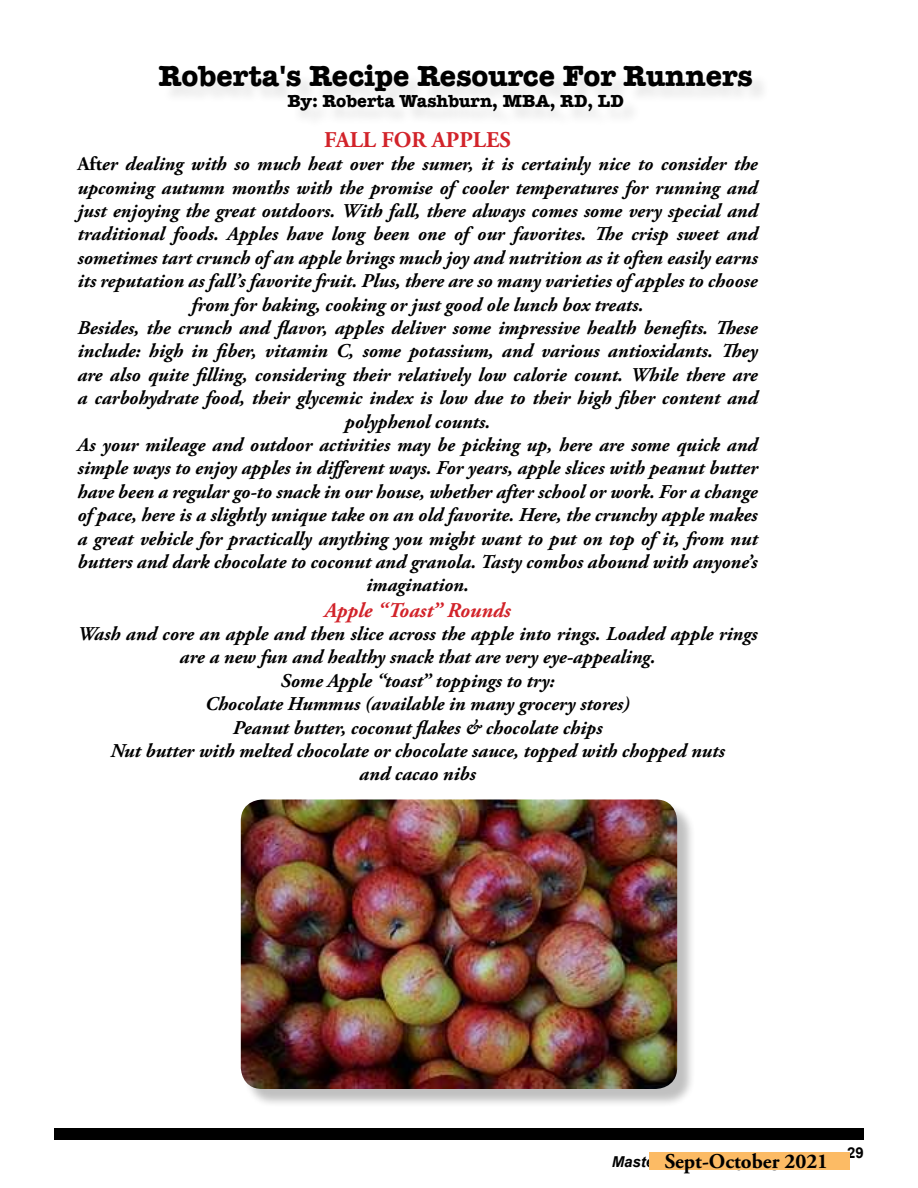
<style>
.page{position:relative;width:918px;height:1188px;background:#fff}
.page>*{position:absolute;margin:0;border:0;box-sizing:border-box;transform-origin:0 0}
.t1{font:700 30px "American Typewriter";color:#000}
.t2{font:700 22.5px "Adobe Garamond Pro";color:#d2232a}
.t3{font:italic 700 21px "Adobe Garamond Pro";color:#d2232a}
.t4{font:700 21px "Adobe Garamond Pro";color:#000}
.t5{font:italic 700 19.5px/23.4px "Adobe Garamond Pro";color:#000;text-align:center}
.t6{font:700 18px "American Typewriter";color:#000}
.t7{font:italic 700 15px "Arial";color:#000}
.t8{font:700 15px "Arial";color:#000}
.s1{font-style:normal}
</style>
<div class="page">
<div style="left:54px;top:1128px;width:810px;height:12px;background:#000"></div>
<div style="left:650px;top:1152px;width:200px;height:18px;background:#fcbb65"></div>
<div style="left:162px;top:67px;width:609px;height:62px;background:#fbfbfb"></div>
<div style="left:243px;top:802px;width:453px;height:305px;background:#000;opacity:.25"></div>
<img style="left:241px;top:799px;width:436px;height:290px">
<p class="t1" style="left:159px;top:50px;width:596px">Roberta's Recipe Resource For Runners</p>
<p class="t6" style="left:287px;top:86px;width:338px">By: Roberta Washburn, MBA, RD, LD</p>
<p class="t2" style="left:324px;top:127px;width:188px">FALL FOR APPLES</p>
<p class="t5" style="left:77px;top:153px;width:682px"><span class="s1">Aft</span>er dealing with so much heat over the sumer, it is certainly nice to consider the upcoming autumn months with the promise of cooler temperatures for running and just enjoying the great outdoors. With fall, there always comes some very special and traditional foods. Apples have long been one of our favorites. The crisp sweet and sometimes tart crunch of an apple brings much joy and nutrition as it often easily earns its reputation as fall’s favorite fruit. Plus, there are so many varieties of apples to choose from for baking, cooking or just good ole lunch box treats.<br>Besides, the crunch and flavor, apples deliver some impressive health benefits. These include: high in fiber, vitamin C, some potassium, and various antioxidants. They are also quite filling, considering their relatively low calorie count. While there are a carbohydrate food, their glycemic index is low due to their high fiber content and polyphenol counts.<br>As your mileage and outdoor activities may be picking up, here are some quick and simple ways to enjoy apples in different ways. For years, apple slices with peanut butter have been a regular go-to snack in our house, whether after school or work. For a change of pace, here is a slightly unique take on an old favorite. Here, the crunchy apple makes a great vehicle for practically anything you might want to put on top of it, from nut butters and dark chocolate to coconut and granola. Tasty combos abound with anyone’s imagination.</p>
<p class="t3" style="left:324px;top:598px;width:188px">Apple “Toast” Rounds</p>
<p class="t5" style="left:77px;top:623px;width:682px">Wash and core an apple and then slice across the apple into rings. Loaded apple rings are a new fun and healthy snack that are very eye-appealing.<br>Some Apple “toast” toppings to try:<br>Chocolate Hummus (available in many grocery stores)<br>Peanut butter, coconut flakes &amp; chocolate chips<br>Nut butter with melted chocolate or chocolate sauce, topped with chopped nuts<br>and cacao nibs</p>
<p class="t4" style="left:665px;top:1149px;width:165px">Sept-October 2021</p>
<p class="t7" style="left:612px;top:1152px;width:226px">Master Pieces July-August2021</p>
<p class="t8" style="left:847px;top:1143px;width:18px">29</p>
</div>
